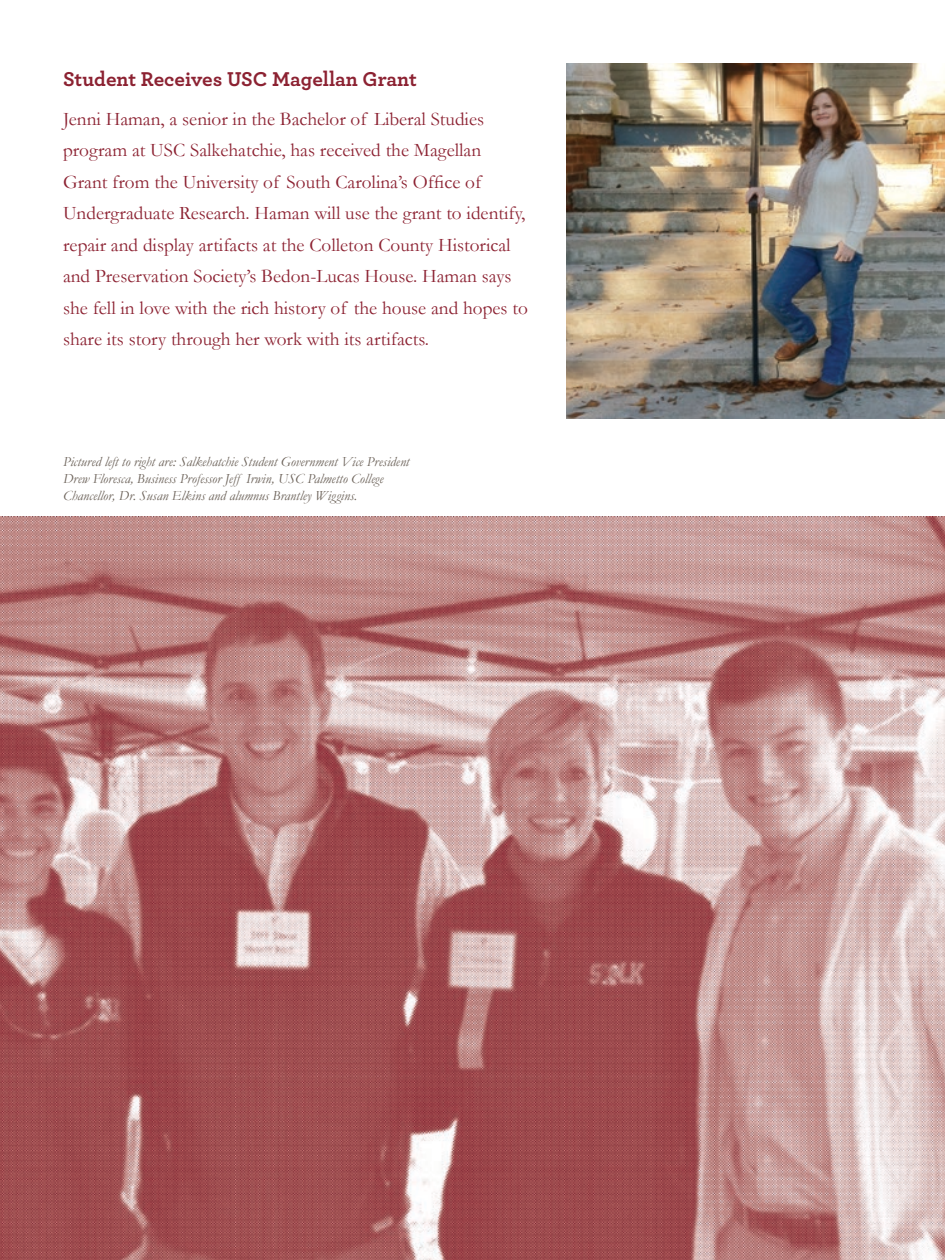
<style>
.page{position:relative;width:945px;height:1260px;background:#fff}
.page>*{position:absolute;margin:0;border:0;box-sizing:border-box;transform-origin:0 0}
.t1{font:700 21px "Archer";color:#8c2232}
.t2{font:19.25px/31.5px "Garamond";color:#8c2232}
.t3{font:italic 14px/16.8px "Garamond";color:#6b6158}
</style>
<div class="page">
<img style="left:566px;top:63px;width:379px;height:356px">
<img style="left:0;top:517px;width:945px;height:743px">
<p class="t1" style="left:63px;top:63px;width:355px">Student Receives USC Magellan Grant</p>
<p class="t2" style="left:63px;top:103px;width:466px">Jenni Haman, a senior in the Bachelor of Liberal Studies program at USC Salkehatchie, has received the Magellan Grant from the University of South Carolina’s Office of Undergraduate Research. Haman will use the grant to identify, repair and display artifacts at the Colleton County Historical and Preservation Society’s Bedon-Lucas House. Haman says she fell in love with the rich history of the house and hopes to share its story through her work with its artifacts.</p>
<p class="t3" style="left:63px;top:453px;width:348px">Pictured left to right are: Salkehatchie Student Government Vice President<br>Drew Floresca, Business Professor Jeff Irwin, USC Palmetto College<br>Chancellor, Dr. Susan Elkins and alumnus Brantley Wiggins.</p>
</div>
